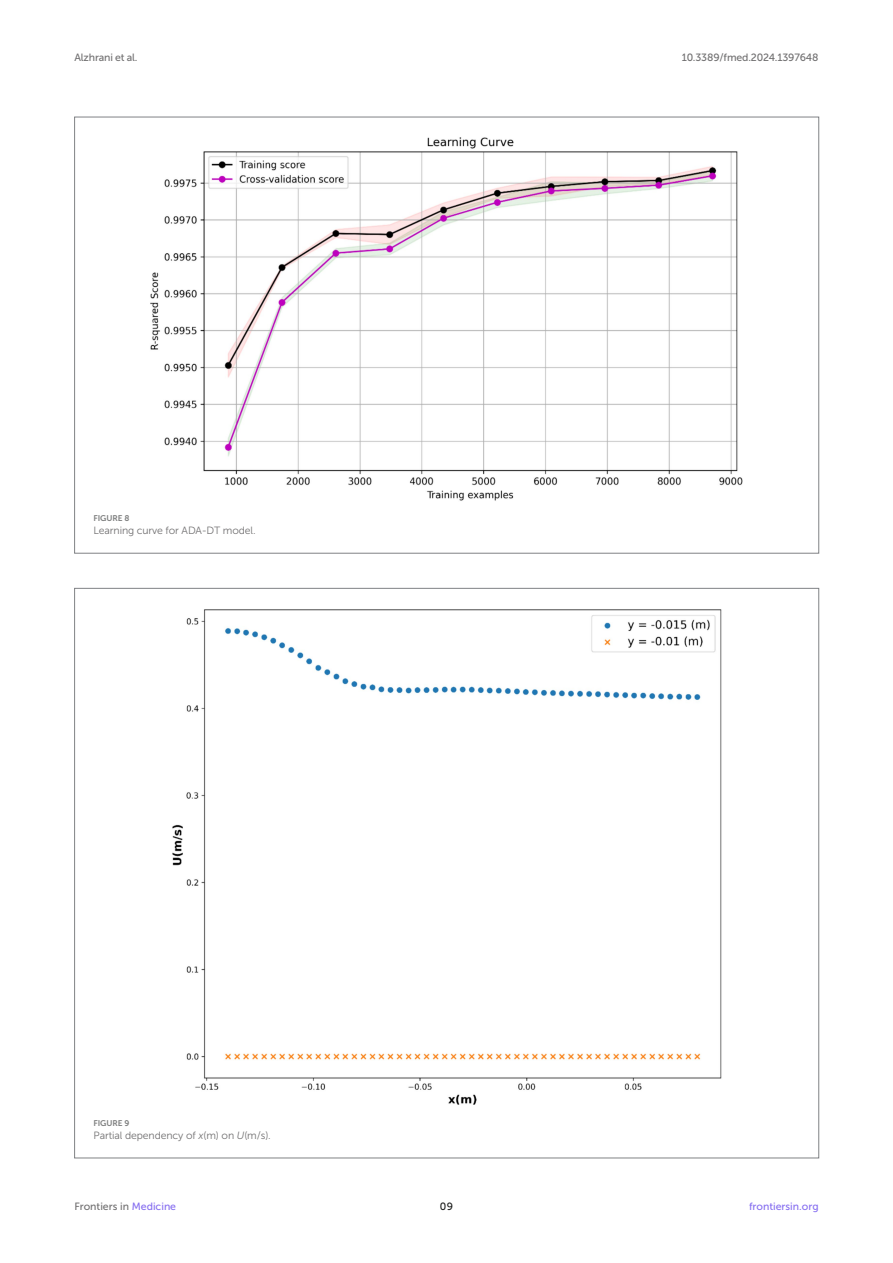
<style>
.page{position:relative;width:893px;height:1263px;background:#fff}
.page>*{position:absolute;margin:0;border:0;box-sizing:border-box;transform-origin:0 0}
.FIG_LEG{font:10.5px "Museo Sans 300";letter-spacing:-.01em;color:#706f70}
.t1{font:10.5px "Museo Sans 500";letter-spacing:-.015em;color:#706f70}
.t2{font:10.5px "Museo Sans 500";color:#856df0}
.t3{font:10.5px "Museo Sans 500";color:#1b1c1b}
.FIG_HD{font:8.25px "Museo Sans 700";letter-spacing:-.01em;color:#7e7f7f}
.s1{font-style:italic}
.s2{color:#856df0}
</style>
<div class="page">
<img style="left:150px;top:137px;width:593px;height:364px">
<img style="left:172px;top:609px;width:550px;height:496px">
<p class="t1" style="left:74px;top:51px;width:65px">Alzhrani et al.</p>
<p class="t1" style="left:682px;top:51px;width:138px">10.3389/fmed.2024.1397648</p>
<p class="FIG_HD" style="left:94px;top:513px;width:37px">FIGURE 8</p>
<p class="FIG_LEG" style="left:94px;top:525px;width:164px">Learning curve for ADA-DT model.</p>
<p class="FIG_HD" style="left:94px;top:1118px;width:37px">FIGURE 9</p>
<p class="FIG_LEG" style="left:94px;top:1130px;width:179px">Partial dependency of <span class="s1">x</span>(m) on <span class="s1">U</span>(m/s).</p>
<p class="t1" style="left:74px;top:1200px;width:103px">Frontiers in <span class="s2">Medicine</span></p>
<p class="t3" style="left:440px;top:1200px;width:15px">09</p>
<p class="t2" style="left:749px;top:1200px;width:71px">frontiersin.org</p>
</div>
